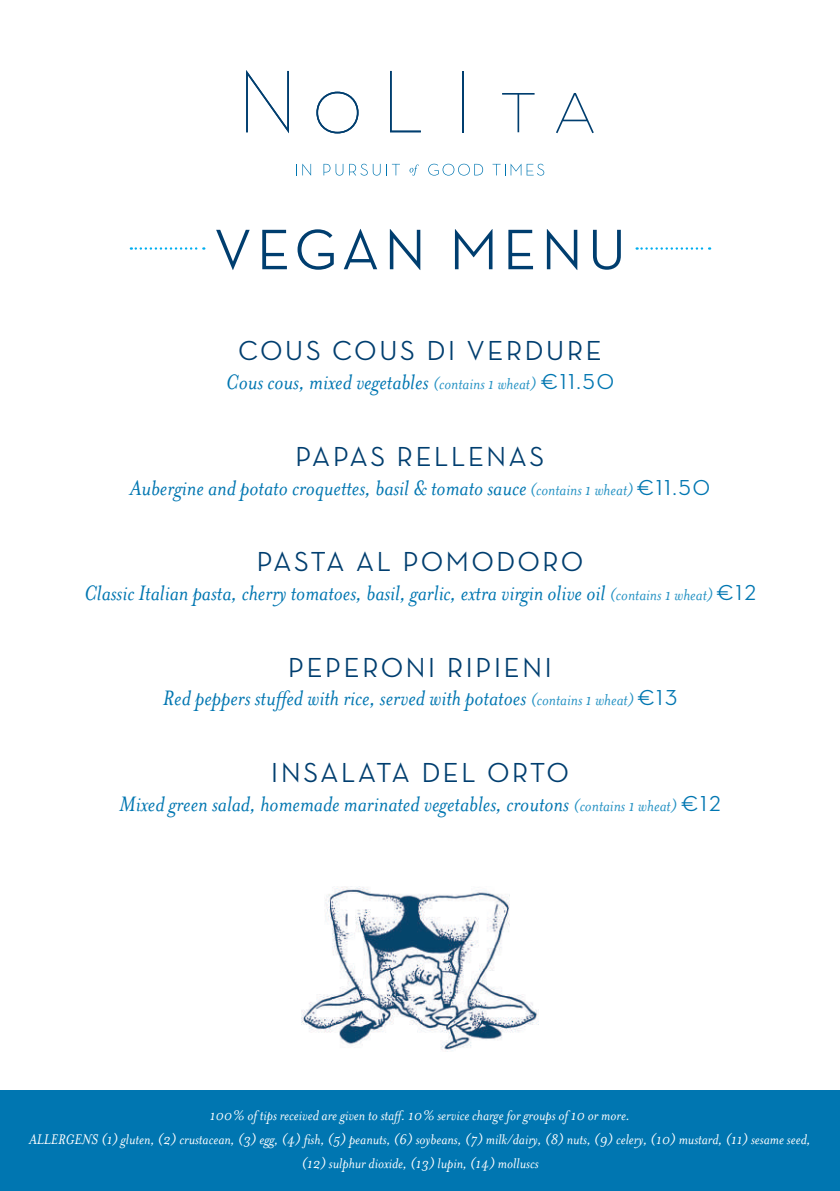
<style>
.page{position:relative;width:840px;height:1191px;background:#fff}
.page>*{position:absolute;margin:0;border:0;box-sizing:border-box;transform-origin:0 0}
.t1{font:500 58px "Neutra Disp";letter-spacing:.1em;color:#003e6f}
.t2{font:500 28px "Neutra Disp";letter-spacing:.1em;color:#003e6f}
.t3{font:italic 24px "Mrs Eaves OT";color:#0076b1}
.t4{font:italic 16px/24px "Mrs Eaves OT";color:#fff;text-align:center}
.s1{font-size:18px;color:#2391c3}
.s2{font-family:"Neutra Disp";font-weight:500;font-style:normal;font-size:22px}
</style>
<div class="page">
<svg style="left:316px;top:92px;width:42px;height:41px"></svg>
<hr style="left:462px;top:71px;width:1px;height:61px;background:#003e6f">
<svg style="left:246px;top:70px;width:43px;height:63px"></svg>
<svg style="left:502px;top:93px;width:32px;height:39px"></svg>
<svg style="left:556px;top:93px;width:37px;height:40px"></svg>
<svg style="left:390px;top:71px;width:30px;height:61px"></svg>
<svg style="left:302px;top:164px;width:9px;height:12px"></svg>
<svg style="left:323px;top:164px;width:20px;height:12px"></svg>
<svg style="left:349px;top:164px;width:31px;height:12px"></svg>
<svg style="left:386px;top:164px;width:13px;height:11px"></svg>
<svg style="left:409px;top:164px;width:9px;height:12px"></svg>
<svg style="left:428px;top:164px;width:55px;height:12px"></svg>
<svg style="left:492px;top:164px;width:52px;height:12px"></svg>
<img style="left:301px;top:886px;width:237px;height:166px">
<div style="left:0;top:1090px;width:839px;height:101px;background:#0076b1"></div>
<svg style="left:131px;top:247px;width:73px;height:3px"></svg>
<svg style="left:636px;top:247px;width:73px;height:3px"></svg>
<h1 class="t1" style="left:214px;top:218px;width:412px">VEGAN MENU</h1>
<p class="t2" style="left:238px;top:335px;width:364px">COUS COUS DI VERDURE</p>
<p class="t3" style="left:226px;top:369px;width:389px">Cous cous, mixed vegetables <span class="s1">(contains 1 wheat)</span> <span class="s2">€11.50</span></p>
<p class="t2" style="left:295px;top:441px;width:250px">PAPAS RELLENAS</p>
<p class="t3" style="left:130px;top:474px;width:581px">Aubergine and potato croquettes, basil &amp; tomato sauce <span class="s1">(contains 1 wheat)</span> <span class="s2">€11.50</span></p>
<p class="t2" style="left:256px;top:546px;width:328px">PASTA AL POMODORO</p>
<p class="t3" style="left:84px;top:580px;width:673px">Classic Italian pasta, cherry tomatoes, basil, garlic, extra virgin olive oil <span class="s1">(contains 1 wheat)</span> <span class="s2">€12</span></p>
<p class="t2" style="left:288px;top:652px;width:265px">PEPERONI RIPIENI</p>
<p class="t3" style="left:163px;top:685px;width:515px">Red peppers stuffed with rice, served with potatoes <span class="s1">(contains 1 wheat)</span> <span class="s2">€13</span></p>
<p class="t2" style="left:271px;top:757px;width:299px">INSALATA DEL ORTO</p>
<p class="t3" style="left:119px;top:790px;width:602px">Mixed green salad, homemade marinated vegetables, croutons <span class="s1">(contains 1 wheat)</span> <span class="s2">€12</span></p>
<p class="t4" style="left:29px;top:1103px;width:783px">100% of tips received are given to staff. 10% service charge for groups of 10 or more.<br>ALLERGENS (1) gluten, (2) crustacean, (3) egg, (4) fish, (5) peanuts, (6) soybeans, (7) milk/dairy, (8) nuts, (9) celery, (10) mustard, (11) sesame seed, (12) sulphur dioxide, (13) lupin, (14) molluscs</p>
</div>
